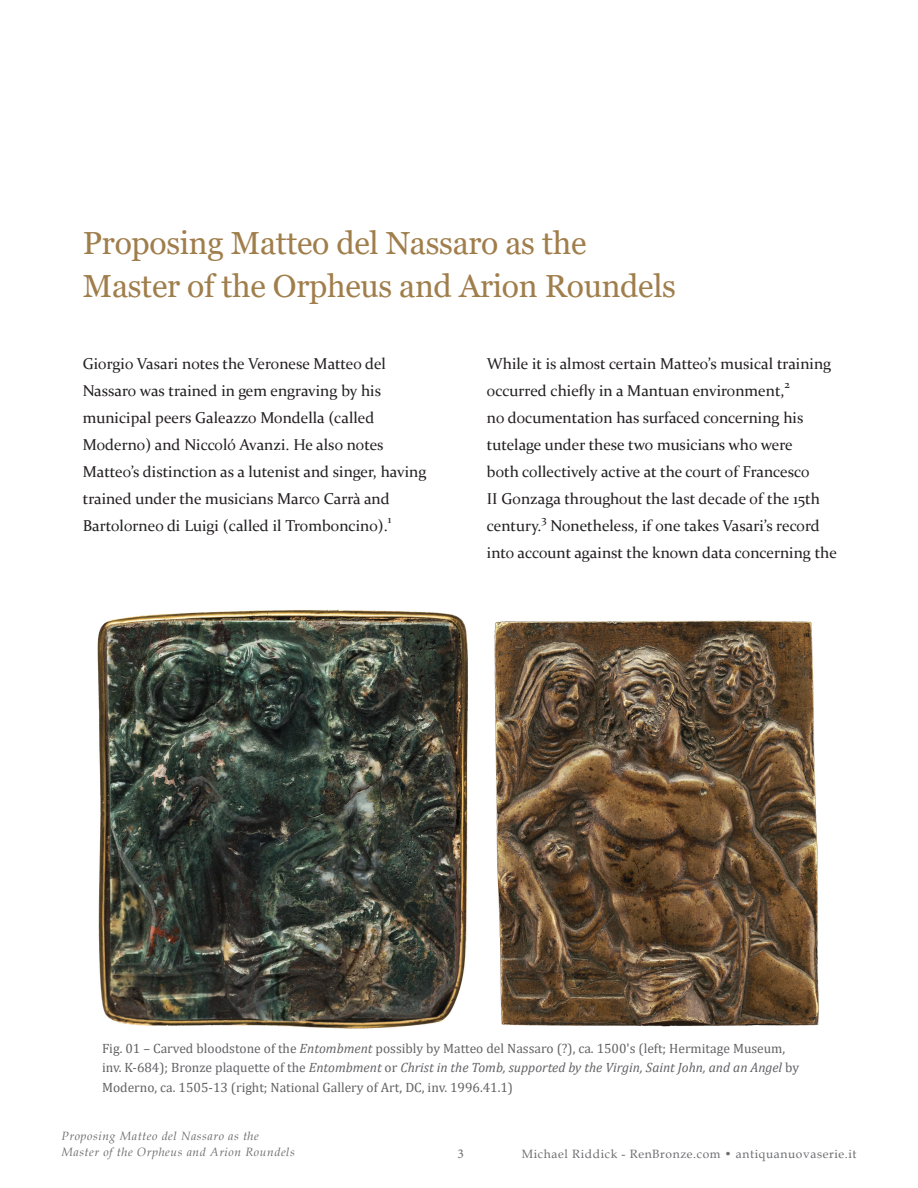
<style>
.page{position:relative;width:918px;height:1188px;background:#fff}
.page>*{position:absolute;margin:0;border:0;box-sizing:border-box;transform-origin:0 0}
.t1{font:31.95px/43.7px "Georgia";letter-spacing:-.01em;color:#a07e4c}
.t2{font:15.75px/27px "Constantia";color:#231f20}
.t3{font:13.5px/19.5px "Cambria";color:#636366}
.t4{font:13.5px "Minion Pro";color:#6c6d70}
.t5{font:italic 12px/16.5px "Book Antiqua";letter-spacing:.05em;color:#6c6d70}
.t6{font:12px "Book Antiqua";letter-spacing:.05em;color:#6c6d70}
.t7{font:11.25px "Constantia";color:#231f20}
.s1{font-style:italic}
</style>
<div class="page">
<img style="left:97px;top:609px;width:722px;height:420px">
<p class="t1" style="left:83px;top:222px;width:595px">Proposing Matteo del Nassaro as the<br>Master of the Orpheus and Arion Roundels</p>
<p class="t2" style="left:83px;top:349px;width:345px">Giorgio Vasari notes the Veronese Matteo del Nassaro was trained in gem engraving by his municipal peers Galeazzo Mondella (called Moderno) and Niccoló Avanzi. He also notes Matteo’s distinction as a lutenist and singer, having trained under the musicians Marco Carrà and Bartolorneo di Luigi (called il Tromboncino).</p>
<p class="t7" style="left:388px;top:512px;width:5px">1</p>
<p class="t2" style="left:487px;top:349px;width:346px">While it is almost certain Matteo’s musical training occurred chiefly in a Mantuan environment,</p>
<p class="t7" style="left:785px;top:377px;width:7px">2</p>
<p class="t2" style="left:487px;top:403px;width:334px">no documentation has surfaced concerning his tutelage under these two musicians who were both collectively active at the court of Francesco II Gonzaga throughout the last decade of the 15th century.</p>
<p class="t7" style="left:541px;top:512px;width:7px">3</p>
<p class="t2" style="left:487px;top:511px;width:352px;text-indent:64px">Nonetheless, if one takes Vasari’s record into account against the known data concerning the</p>
<p class="t3" style="left:102px;top:1038px;width:699px">Fig. 01 – Carved bloodstone of the <span class="s1">Entombment</span> possibly by Matteo del Nassaro (?), ca. 1500's (left; Hermitage Museum, inv. K-684); Bronze plaquette of the <span class="s1">Entombment</span> or <span class="s1">Christ in the Tomb, supported by the Virgin, Saint John, and an Angel</span> by<br>Moderno, ca. 1505-13 (right; National Gallery of Art, DC, inv. 1996.41.1)</p>
<p class="t5" style="left:62px;top:1127px;width:235px">Proposing Matteo del Nassaro as the<br>Master of the Orpheus and Arion Roundels</p>
<p class="t4" style="left:458px;top:1144px;width:8px">3</p>
<p class="t6" style="left:522px;top:1146px;width:336px">Michael Riddick - RenBronze.com • antiquanuovaserie.it</p>
</div>
